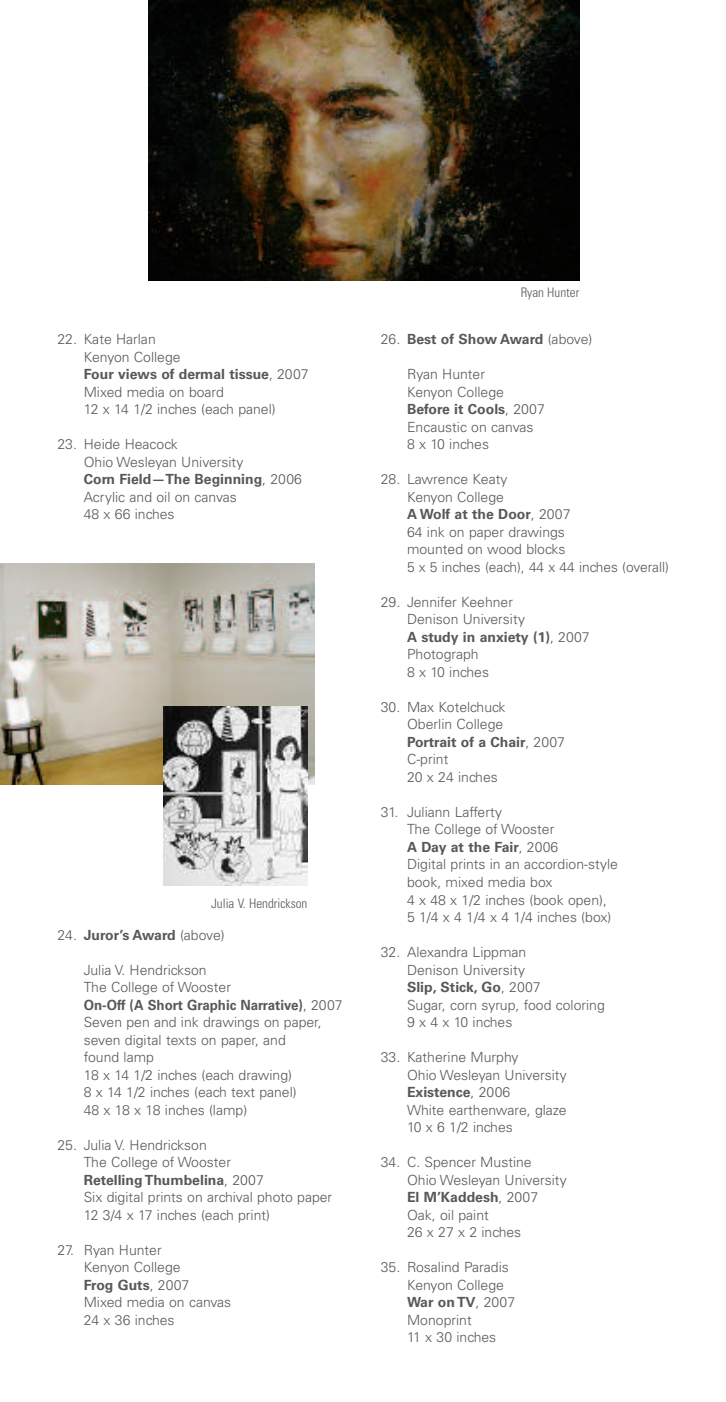
<style>
.page{position:relative;width:726px;height:1402px;background:#fff}
.page>*{position:absolute;margin:0;border:0;box-sizing:border-box;transform-origin:0 0}
.t1{font:300 14px/17.5px "Univers";color:#57585a}
.t2{font:700 14px "Univers";color:#57585a}
.t3{font:300 condensed 13.12px "Univers";color:#57585a}
.s1{font-weight:700}
.s2{font-weight:300}
</style>
<div class="page">
<img style="left:148px;top:0;width:431px;height:281px">
<img style="left:0;top:563px;width:314px;height:221px">
<img style="left:164px;top:706px;width:143px;height:179px">
<p class="t1" style="left:84px;top:332px;width:226px;text-indent:-26px">22. Kate Harlan<br>Kenyon College<br><span class="s1">Four views of dermal tissue</span>, 2007<br>Mixed media on board<br>12 x 14 1/2 inches (each panel)</p>
<p class="t1" style="left:84px;top:437px;width:219px;text-indent:-26px">23. Heide Heacock<br>Ohio Wesleyan University<br><span class="s1">Corn Field—The Beginning</span>, 2006<br>Acrylic and oil on canvas<br>48 x 66 inches</p>
<p class="t3" style="left:211px;top:898px;width:98px">Julia V. Hendrickson</p>
<p class="t2" style="left:57px;top:929px;width:169px"><span class="s2">24.</span> Juror’s Award <span class="s2">(above)</span></p>
<p class="t1" style="left:84px;top:962px;width:260px">Julia V. Hendrickson<br>The College of Wooster<br><span class="s1">On-Off (A Short Graphic Narrative)</span>, 2007<br>Seven pen and ink drawings on paper, seven digital texts on paper, and<br>found lamp<br>18 x 14 1/2 inches (each drawing)<br>8 x 14 1/2 inches (each text panel)<br>48 x 18 x 18 inches (lamp)</p>
<p class="t1" style="left:84px;top:1137px;width:250px;text-indent:-26px">25. Julia V. Hendrickson<br>The College of Wooster<br><span class="s1">Retelling Thumbelina</span>, 2007<br>Six digital prints on archival photo paper<br>12 3/4 x 17 inches (each print)</p>
<p class="t1" style="left:84px;top:1242px;width:149px;text-indent:-26px">27. Ryan Hunter<br>Kenyon College<br><span class="s1">Frog Guts</span>, 2007<br>Mixed media on canvas<br>24 x 36 inches</p>
<p class="t3" style="left:520px;top:288px;width:60px">Ryan Hunter</p>
<p class="t2" style="left:380px;top:334px;width:213px"><span class="s2">26.</span> Best of Show Award <span class="s2">(above)</span></p>
<p class="t1" style="left:407px;top:367px;width:139px">Ryan Hunter<br>Kenyon College<br><span class="s1">Before it Cools</span>, 2007<br>Encaustic on canvas<br>8 x 10 inches</p>
<p class="t1" style="left:407px;top:472px;width:263px;text-indent:-26px">28. Lawrence Keaty<br>Kenyon College<br><span class="s1">A Wolf at the Door</span>, 2007<br>64 ink on paper drawings<br>mounted on wood blocks<br>5 x 5 inches (each), 44 x 44 inches (overall)</p>
<p class="t1" style="left:407px;top:594px;width:184px;text-indent:-26px">29. Jennifer Keehner<br>Denison University<br><span class="s1">A study in anxiety (1)</span>, 2007<br>Photograph<br>8 x 10 inches</p>
<p class="t1" style="left:407px;top:699px;width:159px;text-indent:-26px">30. Max Kotelchuck<br>Oberlin College<br><span class="s1">Portrait of a Chair</span>, 2007<br>C-print<br>20 x 24 inches</p>
<p class="t1" style="left:407px;top:804px;width:212px;text-indent:-26px">31. Juliann Lafferty<br>The College of Wooster<br><span class="s1">A Day at the Fair</span>, 2006<br>Digital prints in an accordion-style book, mixed media box<br>4 x 48 x 1/2 inches (book open),<br>5 1/4 x 4 1/4 x 4 1/4 inches (box)</p>
<p class="t1" style="left:407px;top:944px;width:199px;text-indent:-26px">32. Alexandra Lippman<br>Denison University<br><span class="s1">Slip, Stick, Go</span>, 2007<br>Sugar, corn syrup, food coloring<br>9 x 4 x 10 inches</p>
<p class="t1" style="left:407px;top:1049px;width:161px;text-indent:-26px">33. Katherine Murphy<br>Ohio Wesleyan University<br><span class="s1">Existence</span>, 2006<br>White earthenware, glaze<br>10 x 6 1/2 inches</p>
<p class="t1" style="left:407px;top:1154px;width:161px;text-indent:-26px">34. C. Spencer Mustine<br>Ohio Wesleyan University<br><span class="s1">El M’Kaddesh</span>, 2007<br>Oak, oil paint<br>26 x 27 x 2 inches</p>
<p class="t1" style="left:407px;top:1259px;width:109px;text-indent:-26px">35. Rosalind Paradis<br>Kenyon College<br><span class="s1">War on TV</span>, 2007<br>Monoprint<br>11 x 30 inches</p>
</div>
